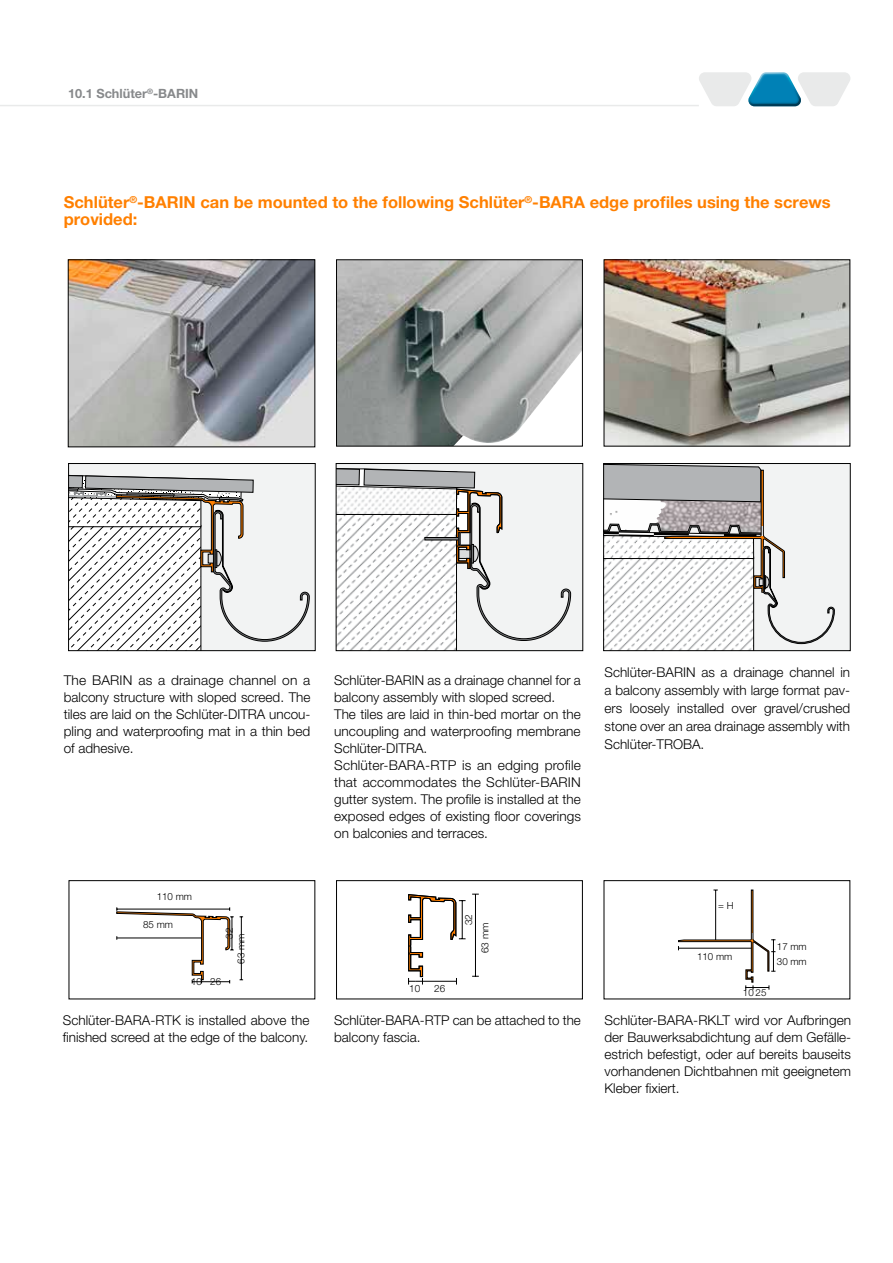
<style>
.page{position:relative;width:893px;height:1263px;background:#fff}
.page>*{position:absolute;margin:0;border:0;box-sizing:border-box;transform-origin:0 0}
.t1{font:700 16.5px/17px "Helvetica Neue LT Pro";color:#ff8000}
.t2{font:300 13.5px/17px "Helvetica Neue LT Pro";color:#000}
.t3{font:700 12.75px "Helvetica Neue LT Pro";color:#87898b}
.t4{font:300 10.05px "Helvetica Neue LT Pro";color:#000}
.t5{font:300 9.9px/16.5px "Helvetica Neue LT Pro";color:#000}
.t6{font:300 9.75px/11.4px "Helvetica Neue LT Pro";color:#000}
</style>
<div class="page">
<hr style="left:0;top:105px;width:699px;height:1px;background:#e9eaea">
<svg style="left:699px;top:72px;width:151px;height:34px"></svg>
<div style="left:69px;top:880px;width:246px;height:119px;border:1px solid #000"></div>
<svg style="left:116px;top:907px;width:118px;height:76px"></svg>
<hr style="left:241px;top:917px;width:1px;height:33px;background:#000">
<hr style="left:241px;top:950px;width:1px;height:30px;background:#000">
<div style="left:336px;top:880px;width:247px;height:119px;border:1px solid #000"></div>
<hr style="left:475px;top:894px;width:1px;height:82px;background:#000">
<svg style="left:408px;top:894px;width:58px;height:90px"></svg>
<div style="left:604px;top:880px;width:246px;height:119px;border:1px solid #000"></div>
<svg style="left:678px;top:890px;width:98px;height:100px"></svg>
<img style="left:338px;top:262px;width:243px;height:182px">
<div style="left:336px;top:260px;width:247px;height:186px;border:1px solid #000"></div>
<img style="left:606px;top:262px;width:242px;height:182px">
<svg style="left:605px;top:465px;width:243px;height:184px"></svg>
<div style="left:603px;top:463px;width:247px;height:188px;border:1px solid #000"></div>
<svg style="left:338px;top:465px;width:243px;height:184px"></svg>
<div style="left:336px;top:463px;width:247px;height:188px;border:1px solid #000"></div>
<div style="left:69px;top:463px;width:246px;height:188px;background:#f2f3f3"></div>
<svg style="left:70px;top:475px;width:240px;height:174px"></svg>
<div style="left:68px;top:463px;width:247px;height:188px;border:1px solid #000"></div>
<img style="left:70px;top:262px;width:243px;height:183px">
<div style="left:68px;top:260px;width:247px;height:187px;border:1px solid #000"></div>
<p class="t3" style="left:68px;top:86px;width:132px">10.1 Schlüter<sup>®</sup>-BARIN</p>
<p class="t1" style="left:64px;top:194px;width:768px">Schlüter<sup>®</sup>-BARIN can be mounted to the following Schlüter<sup>®</sup>-BARA edge profiles using the screws provided:</p>
<p class="t2" style="left:64px;top:671px;width:248px;text-align:justify">The BARIN as a drainage channel on a balcony structure with sloped screed. The tiles are laid on the Schlüter-DITRA uncou&shy;pling and waterproofing mat in a thin bed of adhesive.</p>
<p class="t5" style="left:157px;top:888px;width:37px">110 mm</p>
<p class="t5" style="left:143px;top:916px;width:31px">85 mm</p>
<p class="t6" style="left:224px;top:963px;width:37px;text-indent:25px;rotate:-90deg">32<br>63 mm</p>
<p class="t5" style="left:191px;top:973px;width:32px">10 26</p>
<p class="t2" style="left:334px;top:671px;width:248px">Schlüter-BARIN as a drainage channel for a balcony assembly with sloped screed.<br>The tiles are laid in thin-bed mortar on the uncoupling and waterproofing membrane Schlüter-DITRA.<br>Schlüter-BARA-RTP is an edging profile that accommodates the Schlüter-BARIN gutter system. The profile is installed at the exposed edges of existing floor coverings on balconies and terraces.</p>
<p class="t2" style="left:605px;top:663px;width:247px;line-height:18px;text-align:justify">Schlüter-BARIN as a drainage channel in a balcony assembly with large format pav&shy;ers loosely installed over gravel/crushed stone over an area drainage assembly with Schlüter-TROBA.</p>
<p class="t4" style="left:409px;top:982px;width:12px">10</p>
<p class="t4" style="left:434px;top:982px;width:12px">26</p>
<p class="t5" style="left:460px;top:953px;width:40px;text-indent:28px;rotate:-90deg">32<br>63 mm</p>
<p class="t6" style="left:718px;top:900px;width:17px">= H</p>
<p class="t6" style="left:697px;top:951px;width:37px">110 mm</p>
<p class="t6" style="left:743px;top:987px;width:25px">10 25</p>
<p class="t6" style="left:777px;top:939px;width:31px;line-height:15.1px">17 mm<br>30 mm</p>
<p class="t2" style="left:63px;top:1011px;width:248px">Schlüter-BARA-RTK is installed above the finished screed at the edge of the balcony.</p>
<p class="t2" style="left:334px;top:1011px;width:248px">Schlüter-BARA-RTP can be attached to the balcony fascia.</p>
<p class="t2" style="left:604px;top:1011px;width:248px;text-align:justify">Schlüter-BARA-RKLT wird vor Aufbringen der Bauwerksabdichtung auf dem Gefälle&shy;estrich befestigt, oder auf bereits bauseits vorhandenen Dichtbahnen mit geeignetem Kleber fixiert.</p>
</div>
